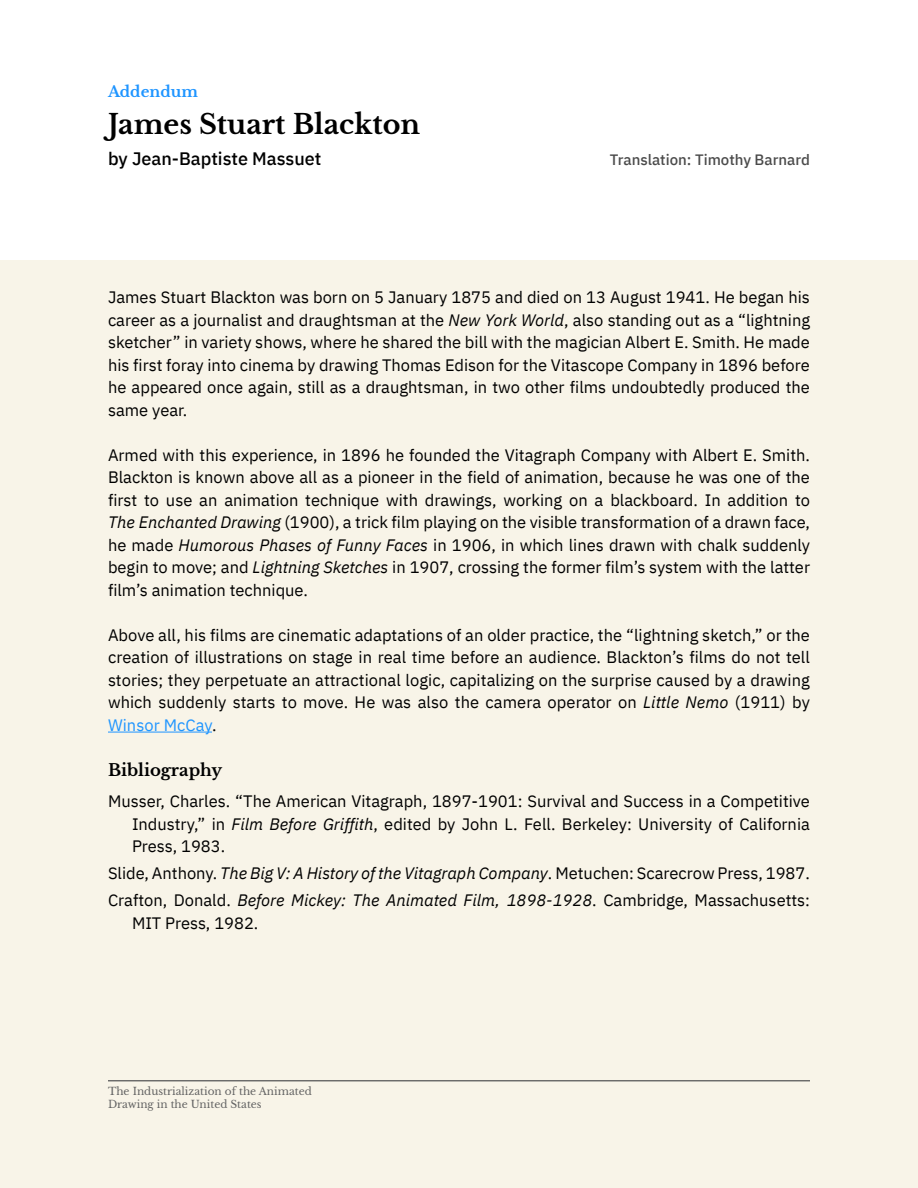
<style>
.page{position:relative;width:918px;height:1188px;background:#f8f4e8}
.page>*{position:absolute;margin:0;border:0;box-sizing:border-box;transform-origin:0 0}
.t1{font:700 27px "Libre Baskerville";color:#000}
.t2{font:500 18px "IBM Plex Sans";color:#000}
.t3{font:16.5px/22.5px "IBM Plex Sans";color:#000;text-align:justify}
.t4{font:700 16.5px "Libre Baskerville";color:#000}
.t5{font:500 15px "IBM Plex Sans";color:#4b4b4b}
.t6{font:700 15px "Libre Baskerville";color:#1f95ff}
.t7{font:10.5px/12.6px "Libre Baskerville";color:#646464}
.s1{font-style:italic}
.s2{color:#1f95ff}
</style>
<div class="page">
<div style="left:0;top:0;width:918px;height:259px;background:#fff"></div>
<hr style="left:108px;top:1080px;width:702px;height:1px;background:#646464">
<hr style="left:108px;top:732px;width:104px;height:1px;background:#1f95ff">
<p class="t6" style="left:108px;top:82px;width:92px">Addendum</p>
<h1 class="t1" style="left:108px;top:108px;width:314px">James Stuart Blackton</h1>
<p class="t2" style="left:108px;top:144px;width:215px">by Jean-Baptiste Massuet</p>
<p class="t5" style="left:610px;top:148px;width:202px">Translation: Timothy Barnard</p>
<p class="t3" style="left:108px;top:285px;width:704px">James Stuart Blackton was born on 5 January 1875 and died on 13 August 1941. He began his career as a journalist and draughtsman at the <span class="s1">New York World</span>, also standing out as a “lightning sketcher” in variety shows, where he shared the bill with the magician Albert .E Smith. He made his first foray into cinema by drawing Thomas Edison for the Vitascope Company in 1896 before he appeared once again, still as a draughtsman in, two other films undoubtedly produced the same year.</p>
<p class="t3" style="left:108px;top:442px;width:704px">Armed with this experience in, 1896 he founded the Vitagraph Company with Albert .E Smith.<br>Blackton is known above all as a pioneer in the field of animation, because he was one of the first to use an animation technique with drawings, working on a blackboard. In addition to <span class="s1">The Enchanted Drawing</span> (1900 a,) trick film playing on the visible transformation of a drawn face, he made <span class="s1">Humorous Phases of Funny Faces</span> in 1906, in which lines drawn with chalk suddenly begin to move; and <span class="s1">Lightning Sketches</span> in 1907, crossing the former film s’ system with the latter film s’ animation technique.</p>
<p class="t3" style="left:108px;top:622px;width:704px">Above all, his films are cinematic adaptations of an older practice, the “lightning sketch,” or the creation of illustrations on stage in real time before an audience. Blackton s’ films do not tell stories; they perpetuate an attractional logic, capitalizing on the surprise caused by a drawing which suddenly starts to move. He was also the camera operator on <span class="s1">Little Nemo</span> (1911) by <span class="s2">Winsor McCay</span>.</p>
<p class="t4" style="left:108px;top:760px;width:116px">Bibliography</p>
<p class="t3" style="left:132px;top:789px;width:680px;text-indent:-24px">Musser, Charles “. The American Vitagraph, 1897-1901: Survival and Success in a Competitive Industry,” in <span class="s1">Film Before Griffith</span>, edited by John .L Fell. Berkeley: University of California Press, 1983.</p>
<p class="t3" style="left:108px;top:858px;width:704px;line-height:27px">Slide, Anthony. <span class="s1">The Big A:V History of the Vitagraph Company</span>. Metuchen: Scarecrow Press, 1987.<br>Crafton, Donald. <span class="s1">Before Mickey: The Animated Film, 1898-1928</span>. Cambridge, Massachusetts:</p>
<p class="t3" style="left:132px;top:910px;width:128px">MIT Press, 1982.</p>
<p class="t7" style="left:108px;top:1085px;width:205px">The Industrialization of the Animated<br>Drawing in the United States</p>
</div>
